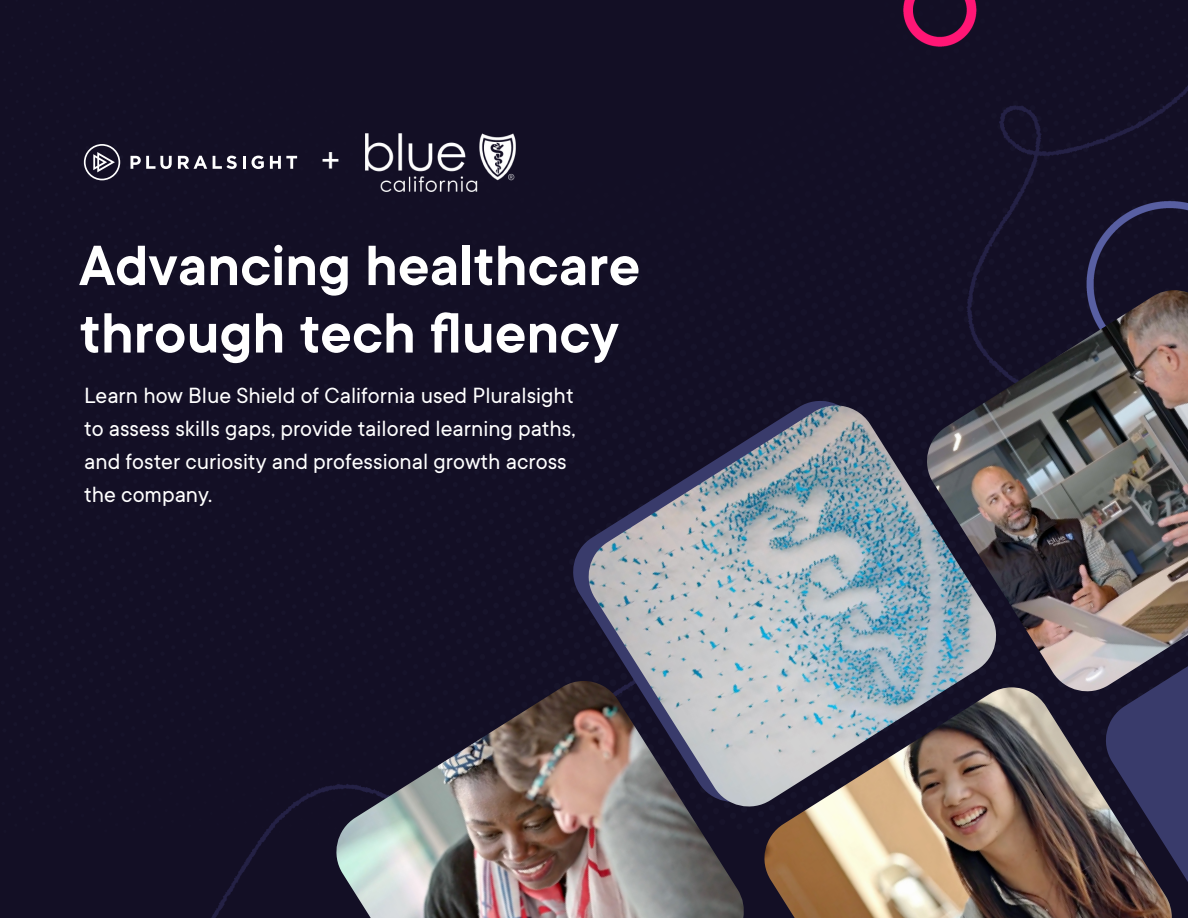
<style>
.page{position:relative;width:1188px;height:918px;background:#130f25}
.page>*{position:absolute;margin:0;border:0;box-sizing:border-box;transform-origin:0 0}
.t1{font:600 54px/67.5px "PSTT Commons";color:#fff}
.t2{font:36px "PSTT Commons";color:#fff}
.t3{font:21px/33px "PSTT Commons";color:#fff}
</style>
<div class="page">
<div style="left:567px;top:395px;width:354px;height:286px;background:#130f25"></div>
<svg style="left:1172px;top:697px;width:16px;height:221px;background:#30315b"></svg>
<svg style="left:84px;top:144px;width:36px;height:36px"></svg>
<svg style="left:131px;top:156px;width:41px;height:13px"></svg>
<svg style="left:178px;top:156px;width:29px;height:13px"></svg>
<svg style="left:213px;top:156px;width:24px;height:13px"></svg>
<svg style="left:243px;top:156px;width:3px;height:13px"></svg>
<svg style="left:252px;top:156px;width:12px;height:13px"></svg>
<svg style="left:270px;top:156px;width:27px;height:13px"></svg>
<img style="left:365px;top:133px;width:150px;height:58px">
<img style="left:583px;top:405px;width:338px;height:407px">
<img style="left:759px;top:687px;width:413px;height:231px">
<img style="left:331px;top:681px;width:414px;height:237px">
<img style="left:921px;top:290px;width:267px;height:407px">
<h2 class="t2" style="left:322px;top:132px;width:20px">+</h2>
<h1 class="t1" style="left:80px;top:230px;width:562px">Advancing healthcare through tech fluency</h1>
<p class="t3" style="left:84px;top:379px;width:493px">Learn how Blue Shield of California used Pluralsight to assess skills gaps, provide tailored learning paths, and foster curiosity and professional growth across the company.</p>
</div>
